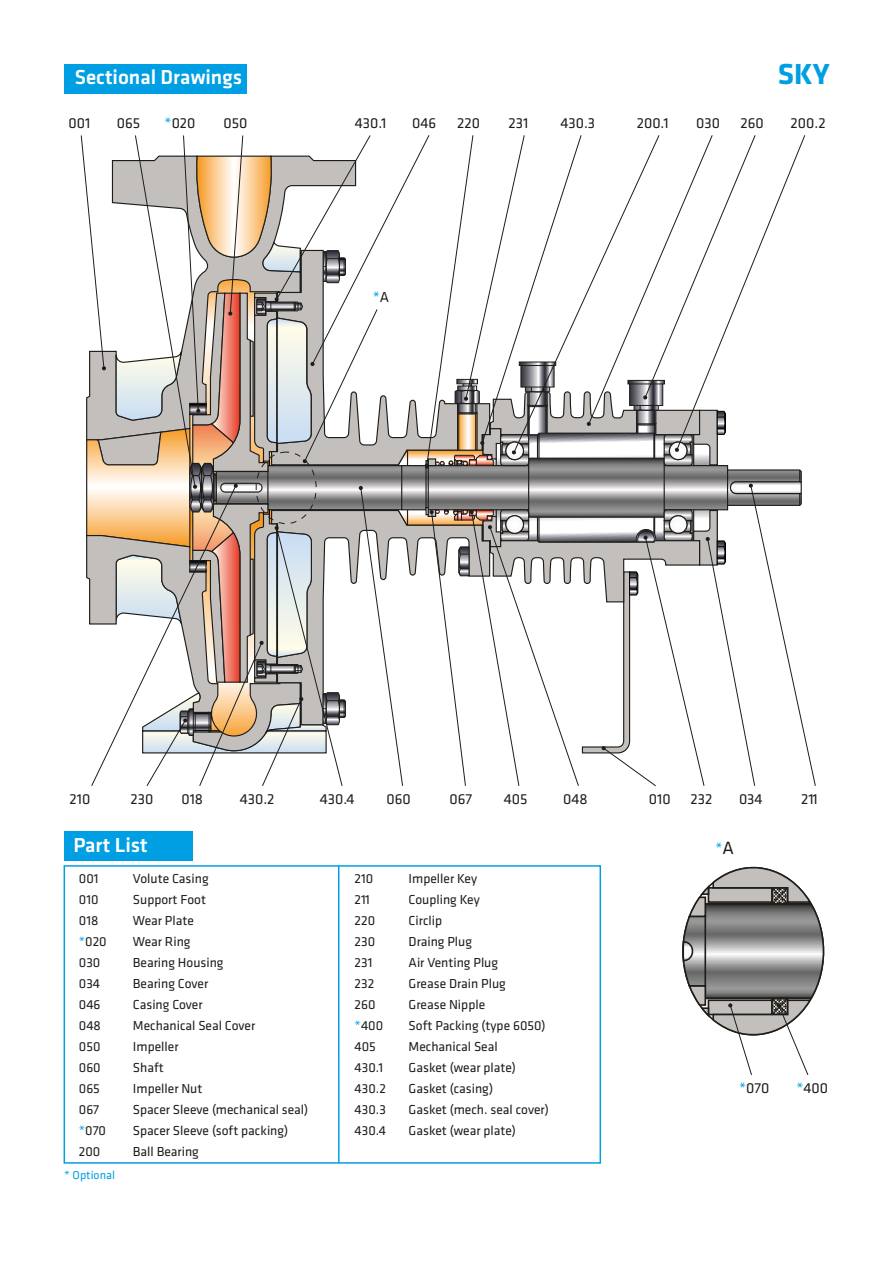
<style>
.page{position:relative;width:893px;height:1263px;background:#fff}
.page>*{position:absolute;margin:0;border:0;box-sizing:border-box;transform-origin:0 0}
.t1{font:700 30px "Klavika Basic";color:#009fe3}
.t2{font:500 21px "Klavika Basic";color:#fff}
.t3{font:15px "Klavika Basic";color:#1d1d1b}
.t4{font:15px "Klavika Basic";color:#009fe3}
.t5{font:13.5px "Klavika Basic";color:#1d1d1b}
.t6{font:12px "Klavika Basic";color:#009fe3}
.s1{color:#009fe3}
.s2{color:#1d1d1b}
.s3{font-size:18.45px;color:#1d1d1b}
</style>
<div class="page">
<hr style="left:338px;top:866px;width:2px;height:297px;background:#009fe3">
<svg style="left:81px;top:135px;width:735px;height:651px"></svg>
<svg style="left:682px;top:866px;width:143px;height:209px"></svg>
<div style="left:64px;top:865px;width:537px;height:299px;border:2px solid #009fe3"></div>
<div style="left:64px;top:831px;width:129px;height:30px;background:#009fe3"></div>
<div style="left:64px;top:64px;width:183px;height:29px;background:#009fe3"></div>
<h2 class="t2" style="left:75px;top:63px;width:169px">Sectional Drawings</h2>
<h1 class="t1" style="left:778px;top:52px;width:54px">SKY</h1>
<p class="t3" style="left:68px;top:113px;width:23px">001</p>
<p class="t3" style="left:117px;top:113px;width:25px">065</p>
<p class="t3" style="left:165px;top:113px;width:32px"><span class="s1">*</span>020</p>
<p class="t3" style="left:223px;top:113px;width:25px">050</p>
<p class="t3" style="left:355px;top:113px;width:33px">430.1</p>
<p class="t3" style="left:412px;top:113px;width:26px">046</p>
<p class="t3" style="left:457px;top:113px;width:24px">220</p>
<p class="t3" style="left:509px;top:113px;width:21px">231</p>
<p class="t3" style="left:637px;top:113px;width:33px">200.1</p>
<p class="t3" style="left:696px;top:113px;width:25px">030</p>
<p class="t3" style="left:740px;top:113px;width:25px">260</p>
<p class="t3" style="left:791px;top:113px;width:36px">200.2</p>
<p class="t3" style="left:560px;top:113px;width:36px">430.3</p>
<p class="t4" style="left:373px;top:287px;width:18px">*<span class="s2">A</span></p>
<p class="t3" style="left:70px;top:789px;width:22px">210</p>
<p class="t3" style="left:131px;top:789px;width:24px">230</p>
<p class="t3" style="left:181px;top:789px;width:23px">018</p>
<p class="t3" style="left:240px;top:789px;width:36px">430.2</p>
<p class="t3" style="left:320px;top:789px;width:36px">430.4</p>
<p class="t3" style="left:449px;top:789px;width:24px">067</p>
<p class="t3" style="left:504px;top:789px;width:25px">405</p>
<p class="t3" style="left:563px;top:789px;width:26px">048</p>
<p class="t3" style="left:649px;top:789px;width:23px">010</p>
<p class="t3" style="left:739px;top:789px;width:25px">034</p>
<p class="t3" style="left:801px;top:789px;width:18px">211</p>
<p class="t3" style="left:386px;top:789px;width:26px">060</p>
<p class="t3" style="left:691px;top:789px;width:23px">232</p>
<h2 class="t2" style="left:73px;top:830px;width:76px">Part List</h2>
<p class="t4" style="left:715px;top:838px;width:20px">*<span class="s3">A</span></p>
<p class="t5" style="left:79px;top:869px;width:21px">001</p>
<p class="t5" style="left:133px;top:869px;width:77px">Volute Casing</p>
<p class="t5" style="left:79px;top:890px;width:21px">010</p>
<p class="t5" style="left:133px;top:890px;width:75px">Support Foot</p>
<p class="t5" style="left:79px;top:911px;width:21px">018</p>
<p class="t5" style="left:133px;top:911px;width:62px">Wear Plate</p>
<p class="t5" style="left:79px;top:932px;width:29px"><span class="s1">*</span>020</p>
<p class="t5" style="left:133px;top:932px;width:59px">Wear Ring</p>
<p class="t5" style="left:79px;top:953px;width:23px">030</p>
<p class="t5" style="left:133px;top:953px;width:92px">Bearing Housing</p>
<p class="t5" style="left:79px;top:974px;width:23px">034</p>
<p class="t5" style="left:133px;top:974px;width:77px">Bearing Cover</p>
<p class="t5" style="left:79px;top:995px;width:23px">046</p>
<p class="t5" style="left:133px;top:995px;width:71px">Casing Cover</p>
<p class="t5" style="left:79px;top:1016px;width:24px">048</p>
<p class="t5" style="left:133px;top:1016px;width:124px">Mechanical Seal Cover</p>
<p class="t5" style="left:79px;top:1037px;width:23px">050</p>
<p class="t5" style="left:133px;top:1037px;width:47px">Impeller</p>
<p class="t5" style="left:79px;top:1058px;width:23px">060</p>
<p class="t5" style="left:133px;top:1058px;width:32px">Shaft</p>
<p class="t5" style="left:79px;top:1079px;width:23px">065</p>
<p class="t5" style="left:133px;top:1079px;width:71px">Impeller Nut</p>
<p class="t5" style="left:79px;top:1100px;width:22px">067</p>
<p class="t5" style="left:133px;top:1100px;width:177px">Spacer Sleeve (mechanical seal)</p>
<p class="t5" style="left:79px;top:1121px;width:29px"><span class="s1">*</span>070</p>
<p class="t5" style="left:133px;top:1121px;width:157px">Spacer Sleeve (soft packing)</p>
<p class="t5" style="left:79px;top:1142px;width:23px">200</p>
<p class="t5" style="left:133px;top:1142px;width:67px">Ball Bearing</p>
<p class="t6" style="left:64px;top:1167px;width:52px">* Optional</p>
<p class="t5" style="left:355px;top:869px;width:20px">210</p>
<p class="t5" style="left:409px;top:869px;width:70px">Impeller Key</p>
<p class="t5" style="left:355px;top:890px;width:17px">211</p>
<p class="t5" style="left:409px;top:890px;width:73px">Coupling Key</p>
<p class="t5" style="left:355px;top:911px;width:22px">220</p>
<p class="t5" style="left:409px;top:911px;width:35px">Circlip</p>
<p class="t5" style="left:355px;top:932px;width:22px">230</p>
<p class="t5" style="left:409px;top:932px;width:65px">Draing Plug</p>
<p class="t5" style="left:355px;top:953px;width:19px">231</p>
<p class="t5" style="left:409px;top:953px;width:91px">Air Venting Plug</p>
<p class="t5" style="left:355px;top:974px;width:21px">232</p>
<p class="t5" style="left:409px;top:974px;width:99px">Grease Drain Plug</p>
<p class="t5" style="left:355px;top:995px;width:22px">260</p>
<p class="t5" style="left:409px;top:995px;width:78px">Grease Nipple</p>
<p class="t5" style="left:355px;top:1016px;width:30px"><span class="s1">*</span>400</p>
<p class="t5" style="left:409px;top:1016px;width:138px">Soft Packing (type 6050)</p>
<p class="t5" style="left:355px;top:1037px;width:23px">405</p>
<p class="t5" style="left:409px;top:1037px;width:91px">Mechanical Seal</p>
<p class="t5" style="left:355px;top:1058px;width:30px">430.1</p>
<p class="t5" style="left:409px;top:1058px;width:109px">Gasket (wear plate)</p>
<p class="t5" style="left:355px;top:1079px;width:33px">430.2</p>
<p class="t5" style="left:409px;top:1079px;width:86px">Gasket (casing)</p>
<p class="t5" style="left:355px;top:1100px;width:33px">430.3</p>
<p class="t5" style="left:409px;top:1100px;width:142px">Gasket (mech. seal cover)</p>
<p class="t5" style="left:355px;top:1121px;width:33px">430.4</p>
<p class="t5" style="left:409px;top:1121px;width:109px">Gasket (wear plate)</p>
<p class="t3" style="left:739px;top:1078px;width:32px"><span class="s1">*</span>070</p>
<p class="t3" style="left:796px;top:1078px;width:33px"><span class="s1">*</span>400</p>
</div>
